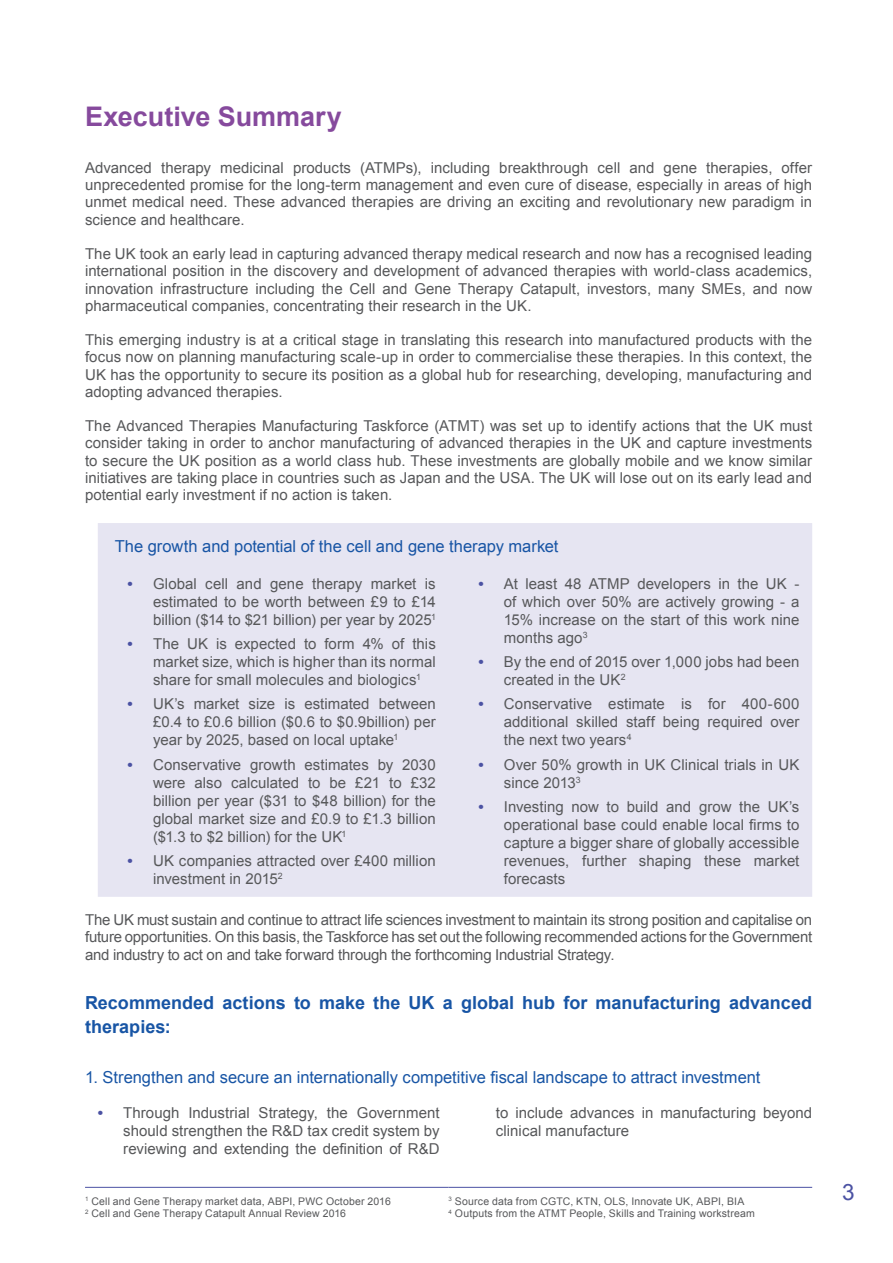
<style>
.page{position:relative;width:893px;height:1263px;background:#fff}
.page>*{position:absolute;margin:0;border:0;box-sizing:border-box;transform-origin:0 0}
.t1{font:700 27px "Arial";color:#864a9d}
.t2{font:22.5px "Arial";color:#4b52a3}
.t3{font:700 18px/24px "Arial";color:#1855a5}
.t4{font:16.5px "Arial";color:#1855a5}
.t5{font:15px/18px "Arial";color:#57585a;text-align:justify}
.t6{font:10.5px/12.6px "Arial";letter-spacing:.015em;color:#57585a}
.s1{font-weight:700;color:#4b52a3}
</style>
<div class="page">
<div style="left:98px;top:523px;width:714px;height:374px;background:#e6e5f2"></div>
<hr style="left:85px;top:1187px;width:364px;height:1px;background:#4b52a3">
<hr style="left:449px;top:1187px;width:363px;height:1px;background:#4b52a3">
<h1 class="t1" style="left:85px;top:99px;width:258px">Executive Summary</h1>
<p class="t5" style="left:85px;top:159px;width:729px;line-height:17.2px">Advanced therapy medicinal products (ATMPs), including breakthrough cell and gene therapies, offer unprecedented promise for the long-term management and even cure of disease, especially in areas of high unmet medical need. These advanced therapies are driving an exciting and revolutionary new paradigm in science and healthcare.</p>
<p class="t5" style="left:85px;top:245px;width:729px;line-height:17.2px">The UK took an early lead in capturing advanced therapy medical research and now has a recognised leading international position in the discovery and development of advanced therapies with world-class academics, innovation infrastructure including the Cell and Gene Therapy Catapult, investors, many SMEs, and now pharmaceutical companies, concentrating their research in the UK.</p>
<p class="t5" style="left:85px;top:331px;width:729px;line-height:17.2px">This emerging industry is at a critical stage in translating this research into manufactured products with the focus now on planning manufacturing scale-up in order to commercialise these therapies. In this context, the UK has the opportunity to secure its position as a global hub for researching, developing, manufacturing and adopting advanced therapies.</p>
<p class="t5" style="left:85px;top:417px;width:729px;line-height:17.2px">The Advanced Therapies Manufacturing Taskforce (ATMT) was set up to identify actions that the UK must consider taking in order to anchor manufacturing of advanced therapies in the UK and capture investments to secure the UK position as a world class hub. These investments are globally mobile and we know similar initiatives are taking place in countries such as Japan and the USA. The UK will lose out on its early lead and potential early investment if no action is taken.</p>
<p class="t4" style="left:115px;top:535px;width:445px">The growth and potential of the cell and gene therapy market</p>
<p class="t5" style="left:153px;top:574px;width:284px;text-indent:-26px"><span class="s1">•</span> Global cell and gene therapy market is estimated to be worth between £9 to £14 billion ($14 to $21 billion) per year by 2025<sup>1</sup></p>
<p class="t5" style="left:153px;top:635px;width:284px;text-indent:-26px"><span class="s1">•</span> The UK is expected to form 4% of this market size, which is higher than its normal share for small molecules and biologics<sup>1</sup></p>
<p class="t5" style="left:153px;top:695px;width:284px;text-indent:-26px"><span class="s1">•</span> UK’s market size is estimated between £0.4 to £0.6 billion ($0.6 to $0.9billion) per year by 2025, based on local uptake<sup>1</sup></p>
<p class="t5" style="left:153px;top:755px;width:284px;text-indent:-26px"><span class="s1">•</span> Conservative growth estimates by 2030 were also calculated to be £21 to £32 billion per year ($31 to $48 billion) for the global market size and £0.9 to £1.3 billion ($1.3 to $2 billion) for the UK<sup>1</sup></p>
<p class="t5" style="left:153px;top:852px;width:284px;text-indent:-26px"><span class="s1">•</span> UK companies attracted over £400 million investment in 2015<sup>2</sup></p>
<p class="t5" style="left:504px;top:574px;width:297px;text-indent:-26px"><span class="s1">•</span> At least 48 ATMP developers in the UK - of which over 50% are actively growing - a 15% increase on the start of this work nine months ago<sup>3</sup></p>
<p class="t5" style="left:504px;top:653px;width:297px;text-indent:-26px"><span class="s1">•</span> By the end of 2015 over 1,000 jobs had been created in the UK<sup>2</sup></p>
<p class="t5" style="left:504px;top:695px;width:297px;text-indent:-26px"><span class="s1">•</span> Conservative estimate is for 400-600 additional skilled staff being required over the next two years<sup>4</sup></p>
<p class="t5" style="left:504px;top:755px;width:297px;text-indent:-26px"><span class="s1">•</span> Over 50% growth in UK Clinical trials in UK since 2013<sup>3</sup></p>
<p class="t5" style="left:504px;top:798px;width:297px;text-indent:-26px"><span class="s1">•</span> Investing now to build and grow the UK’s operational base could enable local firms to capture a bigger share of globally accessible revenues, further shaping these market forecasts</p>
<p class="t5" style="left:85px;top:911px;width:729px;line-height:17.2px">The UK must sustain and continue to attract life sciences investment to maintain its strong position and capitalise on future opportunities. On this basis, the Taskforce has set out the following recommended actions for the Government and industry to act on and take forward through the forthcoming Industrial Strategy.</p>
<p class="t3" style="left:85px;top:991px;width:729px">Recommended actions to make the UK a global hub for manufacturing advanced therapies:</p>
<p class="t4" style="left:85px;top:1066px;width:677px">1. Strengthen and secure an internationally competitive fiscal landscape to attract investment</p>
<p class="t5" style="left:123px;top:1103px;width:318px;text-indent:-26px"><span class="s1">•</span> Through Industrial Strategy, the Government should strengthen the R&amp;D tax credit system by reviewing and extending the definition of R&amp;D</p>
<p class="t5" style="left:496px;top:1103px;width:318px">to include advances in manufacturing beyond clinical manufacture</p>
<p class="t6" style="left:85px;top:1195px;width:307px"><sup>1</sup> Cell and Gene Therapy market data, ABPI, PWC October 2016<br><sup>2</sup> Cell and Gene Therapy Catapult Annual Review 2016</p>
<p class="t6" style="left:449px;top:1195px;width:308px"><sup>3</sup> Source data from CGTC, KTN, OLS, Innovate UK, ABPI, BIA<br><sup>4</sup> Outputs from the ATMT People, Skills and Training workstream</p>
<h2 class="t2" style="left:842px;top:1177px;width:14px">3</h2>
</div>
